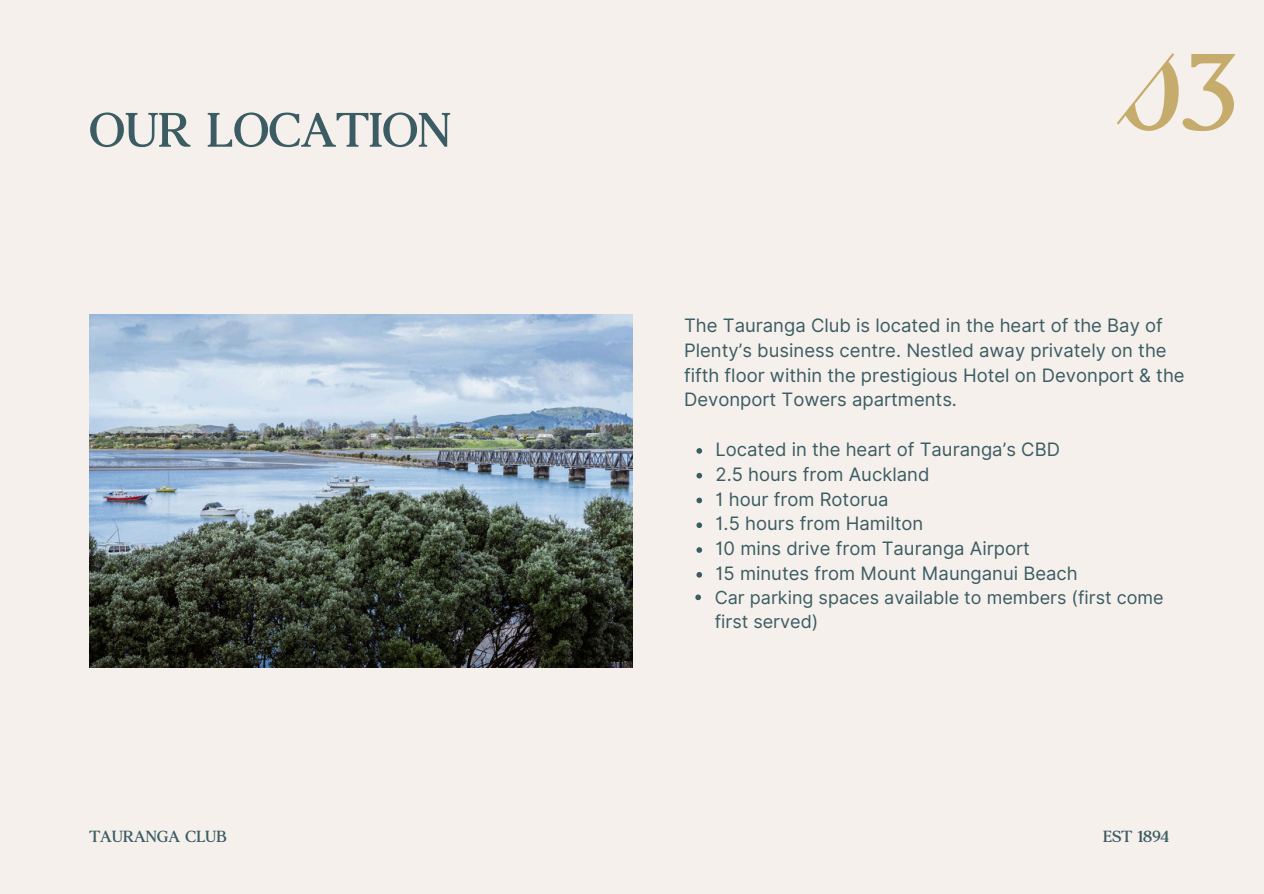
<style>
.page{position:relative;width:1264px;height:894px;background:#fff}
.page>*{position:absolute;margin:0;border:0;box-sizing:border-box;transform-origin:0 0}
.t1{font:700 121.5px "Agatho";color:#c6ac6c}
.t2{font:700 54px "Agatho";color:#3b5c63}
.t3{font:18.45px/24.8px "Inter";color:#3b5c63}
.t4{font:18px/24.8px "Inter";color:#3b5c63}
.t5{font:700 18px "Agatho";color:#3b5c63}
</style>
<div class="page">
<div style="left:0;top:0;width:1263px;height:893px;background:#f5f0eb"></div>
<img style="left:89px;top:315px;width:543px;height:352px">
<svg style="left:696px;top:448px;width:6px;height:5px"></svg>
<svg style="left:696px;top:472px;width:6px;height:6px"></svg>
<svg style="left:696px;top:497px;width:6px;height:6px"></svg>
<svg style="left:696px;top:522px;width:6px;height:6px"></svg>
<svg style="left:696px;top:547px;width:6px;height:5px"></svg>
<svg style="left:696px;top:572px;width:6px;height:5px"></svg>
<svg style="left:695px;top:594px;width:6px;height:6px"></svg>
<svg style="left:1117px;top:53px;width:57px;height:72px"></svg>
<p class="t2" style="left:89px;top:95px;width:363px">OUR LOCATION</p>
<p class="t1" style="left:1117px;top:15px;width:123px">03</p>
<p class="t3" style="left:684px;top:313px;width:502px">The Tauranga Club is located in the heart of the Bay of Plenty’s business centre. Nestled away privately on the fifth floor within the prestigious Hotel on Devonport &amp; the Devonport Towers apartments.</p>
<p class="t3" style="left:715px;top:437px;width:346px">Located in the heart of Tauranga’s CBD</p>
<p class="t3" style="left:715px;top:461px;width:215px">2.5 hours from Auckland</p>
<p class="t3" style="left:715px;top:486px;width:175px">1 hour from Rotorua</p>
<p class="t3" style="left:715px;top:511px;width:209px">1.5 hours from Hamilton</p>
<p class="t3" style="left:715px;top:536px;width:316px">10 mins drive from Tauranga Airport</p>
<p class="t3" style="left:715px;top:560px;width:364px">15 minutes from Mount Maunganui Beach</p>
<p class="t4" style="left:714px;top:584px;width:450px">Car parking spaces available to members (first come first served)</p>
<p class="t5" style="left:89px;top:824px;width:139px">TAURANGA CLUB</p>
<h2 class="t5" style="left:1103px;top:824px;width:67px">EST 1894</h2>
</div>
